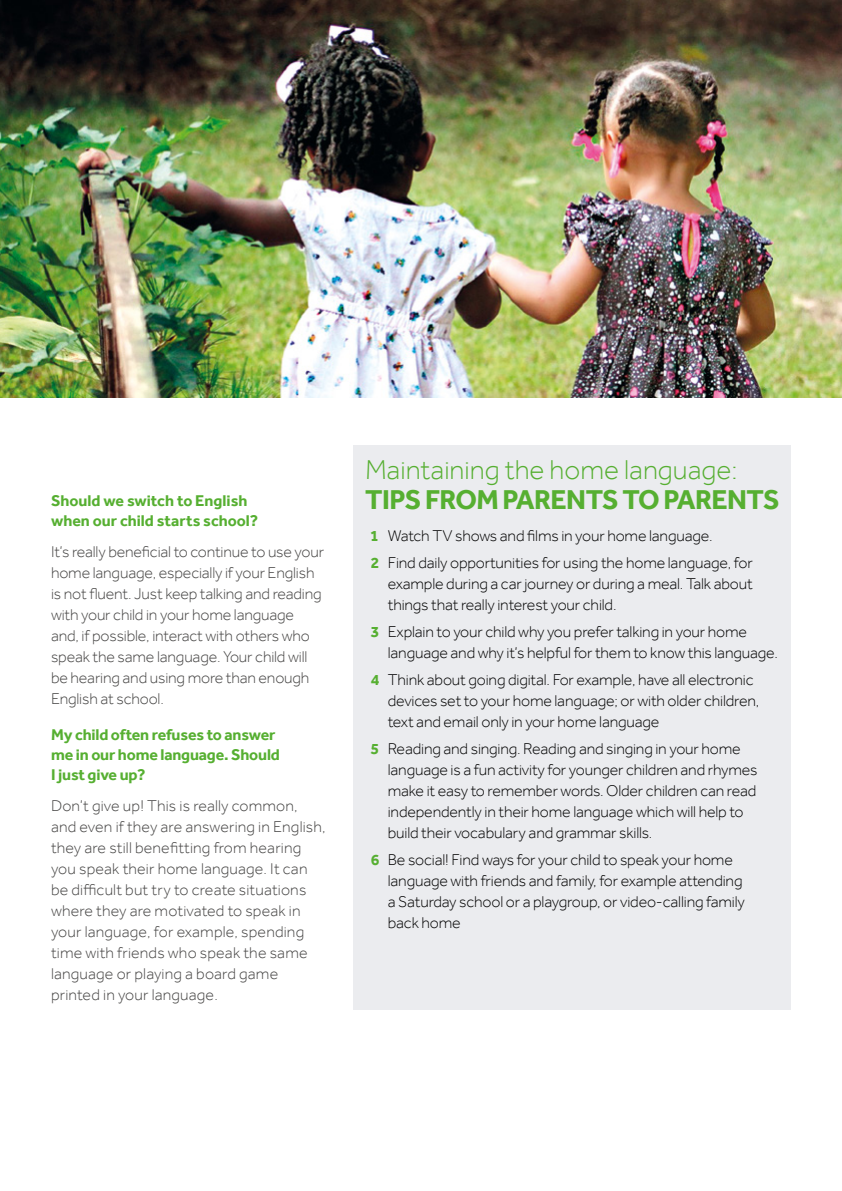
<style>
.page{position:relative;width:842px;height:1191px;background:#fff}
.page>*{position:absolute;margin:0;border:0;box-sizing:border-box;transform-origin:0 0}
.t1{font:300 28px "Effra";color:#56af31}
.t2{font:700 28px "Effra";letter-spacing:-.02em;color:#56af31}
.t3{font:300 16px/21px "Effra";letter-spacing:-.01em;color:#000}
.t4{font:300 16px/21px "Effra";letter-spacing:.01em;color:#434241}
.t5{font:300 16px/21px "Effra";letter-spacing:-.01em;color:#434241}
.t6{font:700 16px/20px "Effra";letter-spacing:-.01em;color:#56af31}
.s1{font-weight:700;color:#56af31}
</style>
<div class="page">
<img style="left:0;top:0;width:842px;height:397px">
<div style="left:354px;top:445px;width:437px;height:564px;background:#ebecef"></div>
<p class="t6" style="left:51px;top:490px;width:209px">Should we switch to English when our child starts school?</p>
<p class="t5" style="left:51px;top:541px;width:275px">It’s really beneficial to continue to use your home language, especially if your English is not fluent. Just keep talking and reading with your child in your home language and, if possible, interact with others who speak the same language. Your child will be hearing and using more than enough English at school.</p>
<p class="t6" style="left:51px;top:724px;width:230px">My child often refuses to answer me in our home language. Should<br>I just give up?</p>
<p class="t4" style="left:51px;top:795px;width:276px">Don’t give up! This is really common, and even if they are answering in English, they are still benefitting from hearing you speak their home language. It can be difficult but try to create situations where they are motivated to speak in your language, for example, spending time with friends who speak the same language or playing a board game printed in your language.</p>
<h1 class="t1" style="left:365px;top:454px;width:374px">Maintaining the home language:</h1>
<h1 class="t2" style="left:365px;top:482px;width:416px">TIPS FROM PARENTS TO PARENTS</h1>
<p class="t3" style="left:371px;top:522px;width:383px;line-height:27px"><span class="s1">1</span> Watch TV shows and films in your home language.<br><span class="s1">2</span> Find daily opportunities for using the home language, for</p>
<p class="t3" style="left:388px;top:573px;width:366px">example during a car journey or during a meal. Talk about things that really interest your child.</p>
<p class="t3" style="left:388px;top:621px;width:392px;text-indent:-17px"><span class="s1">3</span> Explain to your child why you prefer talking in your home language and why it’s helpful for them to know this language.</p>
<p class="t3" style="left:388px;top:669px;width:373px;text-indent:-17px"><span class="s1">4</span> Think about going digital. For example, have all electronic devices set to your home language; or with older children, text and email only in your home language</p>
<p class="t3" style="left:388px;top:738px;width:371px;text-indent:-17px"><span class="s1">5</span> Reading and singing. Reading and singing in your home language is a fun activity for younger children and rhymes make it easy to remember words. Older children can read independently in their home language which will help to build their vocabulary and grammar skills.</p>
<p class="t3" style="left:388px;top:849px;width:358px;text-indent:-17px"><span class="s1">6</span> Be social! Find ways for your child to speak your home language with friends and family, for example attending a Saturday school or a playgroup, or video-calling family back home</p>
</div>
